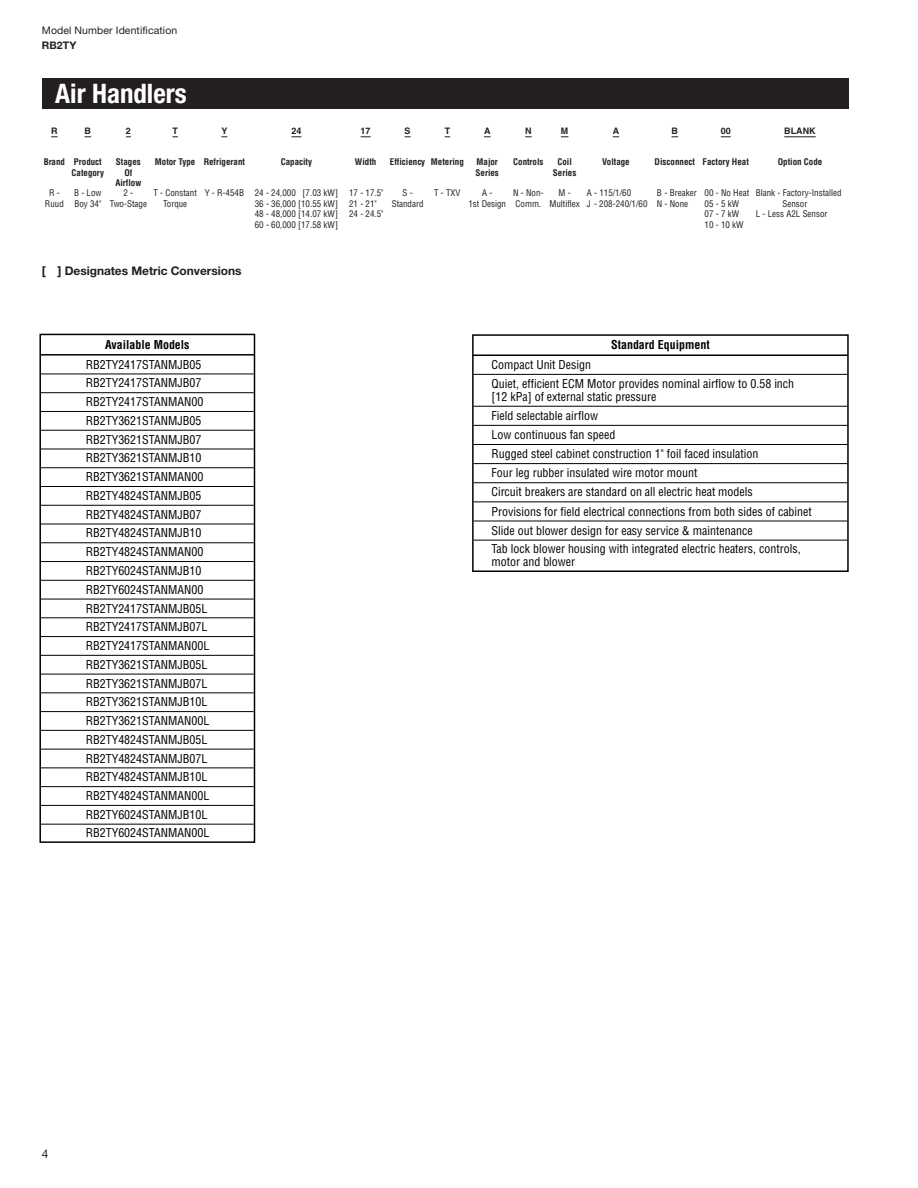
<style>
.page{position:relative;width:918px;height:1188px;background:#fff}
.page>*{position:absolute;margin:0;border:0;box-sizing:border-box;transform-origin:0 0}
.t1{font:700 condensed 26.85px "Helvetica Neue LT Std";color:#fff}
.t2{font:condensed 12px/18.8px "Helvetica";color:#000}
.t3{font:700 condensed 12px "Helvetica";color:#000}
.t4{font:700 12px "Helvetica Neue LT Std";letter-spacing:-.005em;color:#231f20}
.t5{font:12px "Helvetica Neue LT Std";color:#231f20}
.t6{font:10.5px "Helvetica Neue LT Std";letter-spacing:.01em;color:#231f20}
.t7{font:700 10.5px "Helvetica Neue LT Std";letter-spacing:.01em;color:#231f20}
.t8{font:condensed 9px/10.5px "Helvetica";color:#231f20;text-align:center}
.t9{font:700 condensed 9px/10.5px "Helvetica";color:#231f20;text-align:center}
.t10{font:700 9px "Helvetica";color:#231f20}
</style>
<div class="page">
<hr style="left:784px;top:136px;width:32px;height:1px;background:#231f20">
<div style="left:42px;top:78px;width:807px;height:31px;background:#231f20"></div>
<svg style="left:39px;top:333px;width:217px;height:510px"></svg>
<hr style="left:41px;top:374px;width:213px;height:1px;background:#000">
<hr style="left:41px;top:392px;width:213px;height:1px;background:#000">
<hr style="left:41px;top:411px;width:213px;height:1px;background:#000">
<hr style="left:41px;top:430px;width:213px;height:1px;background:#000">
<hr style="left:41px;top:449px;width:213px;height:1px;background:#000">
<hr style="left:41px;top:467px;width:213px;height:1px;background:#000">
<hr style="left:41px;top:486px;width:213px;height:1px;background:#000">
<hr style="left:41px;top:505px;width:213px;height:1px;background:#000">
<hr style="left:41px;top:524px;width:213px;height:1px;background:#000">
<hr style="left:41px;top:542px;width:213px;height:1px;background:#000">
<hr style="left:41px;top:561px;width:213px;height:1px;background:#000">
<hr style="left:41px;top:580px;width:213px;height:1px;background:#000">
<hr style="left:41px;top:599px;width:213px;height:1px;background:#000">
<hr style="left:41px;top:617px;width:213px;height:1px;background:#000">
<hr style="left:41px;top:636px;width:213px;height:1px;background:#000">
<hr style="left:41px;top:655px;width:213px;height:1px;background:#000">
<hr style="left:41px;top:674px;width:213px;height:1px;background:#000">
<hr style="left:41px;top:692px;width:213px;height:1px;background:#000">
<hr style="left:41px;top:711px;width:213px;height:1px;background:#000">
<hr style="left:41px;top:730px;width:213px;height:1px;background:#000">
<hr style="left:41px;top:749px;width:213px;height:1px;background:#000">
<hr style="left:41px;top:768px;width:213px;height:1px;background:#000">
<hr style="left:41px;top:786px;width:213px;height:1px;background:#000">
<hr style="left:41px;top:805px;width:213px;height:1px;background:#000">
<hr style="left:41px;top:824px;width:213px;height:1px;background:#000">
<svg style="left:472px;top:334px;width:377px;height:238px"></svg>
<hr style="left:474px;top:374px;width:373px;height:1px;background:#000">
<hr style="left:474px;top:406px;width:373px;height:1px;background:#000">
<hr style="left:474px;top:425px;width:373px;height:1px;background:#000">
<hr style="left:474px;top:444px;width:373px;height:1px;background:#000">
<hr style="left:474px;top:463px;width:373px;height:1px;background:#000">
<hr style="left:474px;top:482px;width:373px;height:1px;background:#000">
<hr style="left:474px;top:501px;width:373px;height:1px;background:#000">
<hr style="left:474px;top:521px;width:373px;height:1px;background:#000">
<hr style="left:474px;top:540px;width:373px;height:1px;background:#000">
<p class="t6" style="left:42px;top:24px;width:137px">Model Number Identification</p>
<p class="t7" style="left:42px;top:39px;width:36px">RB2TY</p>
<h1 class="t1" style="left:55px;top:77px;width:133px">Air Handlers</h1>
<p class="t10" style="left:51px;top:125px;width:8px">R</p>
<p class="t10" style="left:85px;top:125px;width:8px">B</p>
<p class="t10" style="left:126px;top:125px;width:6px">2</p>
<p class="t10" style="left:172px;top:125px;width:7px">T</p>
<p class="t10" style="left:221px;top:125px;width:7px">Y</p>
<p class="t10" style="left:291px;top:125px;width:11px">24</p>
<p class="t10" style="left:361px;top:125px;width:11px">17</p>
<p class="t10" style="left:405px;top:125px;width:7px">S</p>
<p class="t10" style="left:445px;top:125px;width:7px">T</p>
<p class="t10" style="left:484px;top:125px;width:8px">A</p>
<p class="t10" style="left:525px;top:125px;width:8px">N</p>
<p class="t10" style="left:561px;top:125px;width:9px">M</p>
<p class="t10" style="left:613px;top:125px;width:8px">A</p>
<p class="t10" style="left:672px;top:125px;width:8px">B</p>
<p class="t10" style="left:721px;top:125px;width:11px">00</p>
<p class="t10" style="left:784px;top:125px;width:33px">BLANK</p>
<p class="t9" style="left:44px;top:157px;width:62px;text-align:right">Brand Product<br>Category</p>
<p class="t9" style="left:115px;top:157px;width:27px">Stages<br>Of<br>Airflow</p>
<p class="t9" style="left:155px;top:157px;width:92px">Motor Type Refrigerant</p>
<p class="t9" style="left:281px;top:157px;width:33px">Capacity</p>
<p class="t9" style="left:355px;top:157px;width:23px">Width</p>
<p class="t9" style="left:390px;top:157px;width:75px">Efficiency Metering</p>
<p class="t9" style="left:476px;top:157px;width:25px;text-align:left">Major<br>Series</p>
<p class="t9" style="left:513px;top:157px;width:32px">Controls</p>
<p class="t9" style="left:553px;top:157px;width:25px">Coil<br>Series</p>
<p class="t9" style="left:602px;top:157px;width:29px">Voltage</p>
<p class="t9" style="left:655px;top:157px;width:96px">Disconnect Factory Heat</p>
<p class="t9" style="left:778px;top:157px;width:46px">Option Code</p>
<p class="t8" style="left:45px;top:188px;width:20px">R -<br>Ruud</p>
<p class="t8" style="left:74px;top:188px;width:29px;text-align:left">B - Low<br>Boy 34"</p>
<p class="t8" style="left:110px;top:188px;width:39px">2 -<br>Two-Stage</p>
<p class="t8" style="left:154px;top:188px;width:45px">T - Constant<br>Torque</p>
<p class="t8" style="left:205px;top:188px;width:180px">Y - R-454B 24 - 24,000 [7.03 kW] 17 - 17.5"</p>
<p class="t8" style="left:392px;top:188px;width:33px">S -<br>Standard</p>
<p class="t8" style="left:434px;top:188px;width:28px">T - TXV</p>
<p class="t8" style="left:468px;top:188px;width:39px">A -<br>1st Design</p>
<p class="t8" style="left:513px;top:188px;width:32px;text-align:left">N - Non-<br>Comm.</p>
<p class="t8" style="left:550px;top:188px;width:32px">M -<br>Multiflex</p>
<p class="t8" style="left:587px;top:188px;width:46px">A - 115/1/60</p>
<p class="t8" style="left:657px;top:188px;width:186px">B - Breaker 00 - No Heat Blank - Factory-Installed</p>
<p class="t8" style="left:782px;top:198px;width:26px">Sensor</p>
<p class="t8" style="left:756px;top:209px;width:73px">L - Less A2L Sensor</p>
<p class="t8" style="left:255px;top:198px;width:123px">36 - 36,000 [10.55 kW] 21 - 21"</p>
<p class="t8" style="left:587px;top:198px;width:103px">J - 208-240/1/60 N - None</p>
<p class="t8" style="left:705px;top:198px;width:36px">05 - 5 kW</p>
<p class="t8" style="left:255px;top:209px;width:130px">48 - 48,000 [14.07 kW] 24 - 24.5"</p>
<p class="t8" style="left:705px;top:209px;width:36px">07 - 7 kW</p>
<p class="t8" style="left:255px;top:219px;width:85px">60 - 60,000 [17.58 kW]</p>
<p class="t8" style="left:705px;top:219px;width:41px">10 - 10 kW</p>
<p class="t4" style="left:42px;top:263px;width:201px">[ ] Designates Metric Conversions</p>
<p class="t3" style="left:105px;top:337px;width:86px">Available Models</p>
<p class="t2" style="left:86px;top:355px;width:125px">RB2TY2417STANMJB05<br>RB2TY2417STANMJB07<br>RB2TY2417STANMAN00<br>RB2TY3621STANMJB05<br>RB2TY3621STANMJB07<br>RB2TY3621STANMJB10<br>RB2TY3621STANMAN00<br>RB2TY4824STANMJB05<br>RB2TY4824STANMJB07<br>RB2TY4824STANMJB10<br>RB2TY4824STANMAN00<br>RB2TY6024STANMJB10<br>RB2TY6024STANMAN00<br>RB2TY2417STANMJB05L<br>RB2TY2417STANMJB07L<br>RB2TY2417STANMAN00L<br>RB2TY3621STANMJB05L<br>RB2TY3621STANMJB07L<br>RB2TY3621STANMJB10L<br>RB2TY3621STANMAN00L<br>RB2TY4824STANMJB05L<br>RB2TY4824STANMJB07L<br>RB2TY4824STANMJB10L<br>RB2TY4824STANMAN00L<br>RB2TY6024STANMJB10L<br>RB2TY6024STANMAN00L</p>
<p class="t3" style="left:611px;top:338px;width:100px">Standard Equipment</p>
<p class="t2" style="left:492px;top:355px;width:304px">Compact Unit Design<br>Quiet, efficient ECM Motor provides nominal airflow to 0.58 inch</p>
<p class="t2" style="left:492px;top:387px;width:322px">[12 kPa] of external static pressure<br>Field selectable airflow<br>Low continuous fan speed<br>Rugged steel cabinet construction 1" foil faced insulation<br>Four leg rubber insulated wire motor mount<br>Circuit breakers are standard on all electric heat models<br>Provisions for field electrical connections from both sides of cabinet Slide out blower design for easy service &amp; maintenance<br>Tab lock blower housing with integrated electric heaters, controls,</p>
<p class="t2" style="left:492px;top:552px;width:85px">motor and blower</p>
<p class="t9" style="left:107px;top:418px;width:28px">BRAND</p>
<p class="t9" style="left:510px;top:418px;width:45px">EFFICIENCY</p>
<p class="t8" style="left:115px;top:437px;width:12px">R -</p>
<p class="t8" style="left:155px;top:437px;width:49px">B - LOW BOY</p>
<p class="t2" style="left:582px;top:443px;width:119px;line-height:22.5px;text-align:justify">RB2TY2417STANMAN00<br>RB2TY3621STANMJB05<br>RB2TY3621STANMJB07</p>
<p class="t2" style="left:582px;top:535px;width:119px">RB2TY3621STANMAN00</p>
<p class="t5" style="left:42px;top:1146px;width:8px">4</p>
</div>
